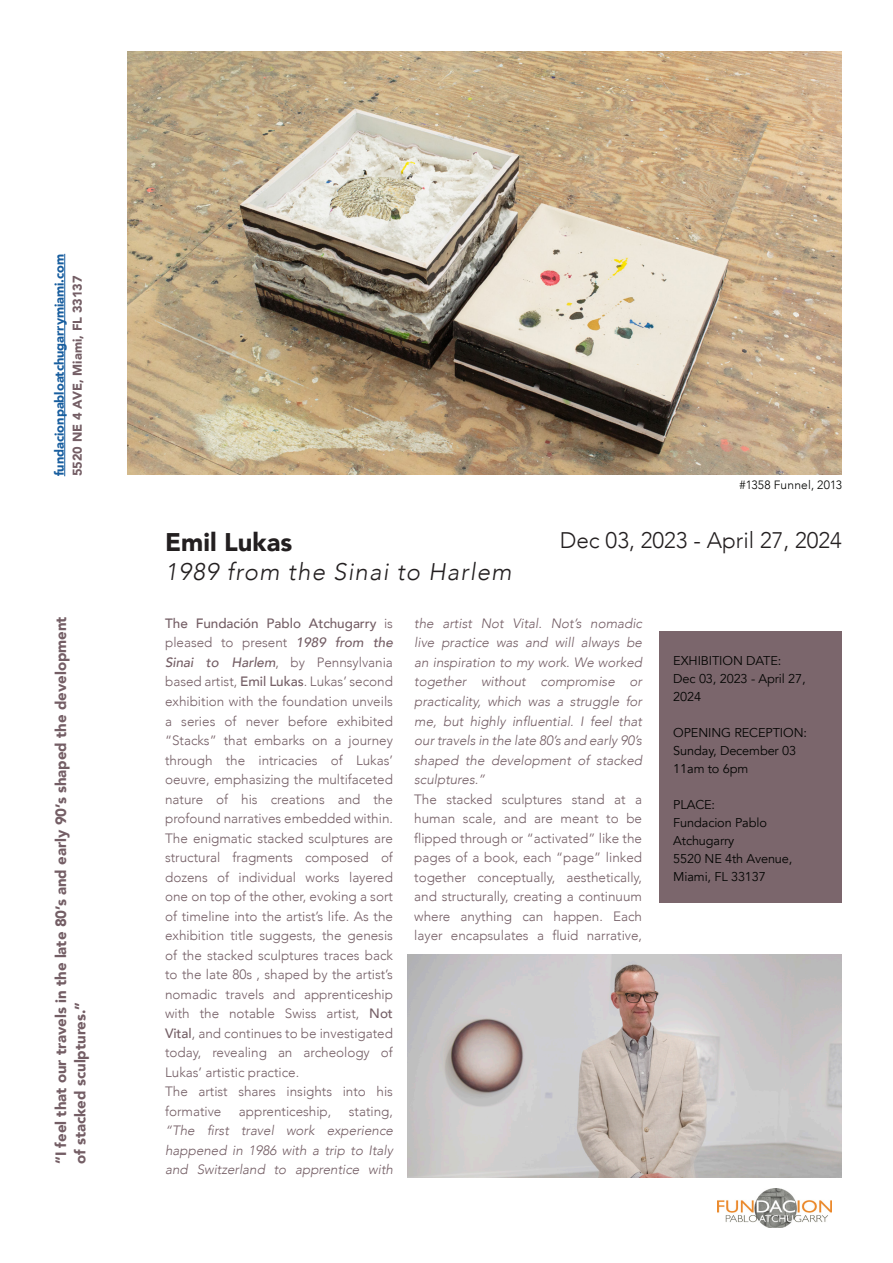
<style>
.page{position:relative;width:893px;height:1263px;background:#fff}
.page>*{position:absolute;margin:0;border:0;box-sizing:border-box;transform-origin:0 0}
.Headline_16_pt_-_Align_Left{font:900 25.5px "Avenir";color:#231f20}
.Headline_16_pt_-_Align_Left-2{font:italic 300 24px "Avenir";letter-spacing:.05em;color:#231f20}
.Headline_16_pt_-_Align_Left-3{font:300 22.5px "Avenir";color:#231f20}
.Body_Text__Bold_-_Align_Left{font:900 15px/19.5px "Avenir";color:#745e65}
.Body_Text__Regular_-_Justify{font:300 13.5px/19.5px "Avenir";color:#745e65;text-align:justify}
.Body_Text__Regular_-_Justify-2{font:italic 300 13.5px/19.5px "Avenir";color:#745e65;text-align:justify}
.Body_Text__Regular_-_Align_Left{font:12.75px/18px "Avenir";letter-spacing:-.01em;color:#040503}
.Body_Text__Regular_-_Align_Left-2{font:900 12.75px "Avenir";color:#175d9e}
.Body_Text__Regular_-_Align_Left-3{font:900 12.75px "Avenir";color:#745e65}
.t1{font:300 12px "Avenir";letter-spacing:.015em;color:#040503}
.s1{font-weight:500}
.s2{font-weight:500;font-style:italic}
.s3{font-style:normal}
</style>
<div class="page">
<img style="left:408px;top:955px;width:434px;height:223px">
<div style="left:660px;top:631px;width:182px;height:271px;background:#7b666c"></div>
<img style="left:128px;top:51px;width:714px;height:423px">
<hr style="left:64px;top:254px;width:1px;height:222px;background:#175d9e">
<img style="left:717px;top:1188px;width:114px;height:40px">
<p class="Body_Text__Regular_-_Align_Left-2" style="left:48px;top:476px;width:224px;rotate:-90deg">fundacionpabloatchugarrymiami.com</p>
<p class="Body_Text__Regular_-_Align_Left-3" style="left:66px;top:476px;width:202px;rotate:-90deg">5520 NE 4 AVE, Miami, FL 33137</p>
<p class="Body_Text__Bold_-_Align_Left" style="left:51px;top:1164px;width:549px;rotate:-90deg">“I feel that our travels in the late 80’s and early 90’s shaped the development of stacked sculptures.”</p>
<p class="Headline_16_pt_-_Align_Left" style="left:165px;top:520px;width:129px">Emil Lukas</p>
<p class="Headline_16_pt_-_Align_Left-2" style="left:165px;top:557px;width:348px">1989 from the Sinai to Harlem</p>
<p class="t1" style="left:740px;top:478px;width:104px">#1358 Funnel, 2013</p>
<p class="Headline_16_pt_-_Align_Left-3" style="left:560px;top:527px;width:284px">Dec 03, 2023 - April 27, 2024</p>
<p class="Body_Text__Regular_-_Justify" style="left:165px;top:614px;width:229px"><span class="s1">The Fundación Pablo Atchugarry</span> is pleased to present <span class="s2">1989 from the Sinai to Harlem</span>, by Pennsylvania based artist, <span class="s1">Emil Lukas</span>. Lukas’ second exhibition with the foundation unveils a series of never before exhibited “Stacks” that embarks on a journey through the intricacies of Lukas’ oeuvre, emphasizing the multifaceted nature of his creations and the profound narratives embedded within.<br>The enigmatic stacked sculptures are structural fragments composed of dozens of individual works layered one on top of the other, evoking a sort of timeline into the artist’s life. As the exhibition title suggests, the genesis of the stacked sculptures traces back to the late 80s , shaped by the artist’s nomadic travels and apprenticeship with the notable Swiss artist, <span class="s1">Not Vital</span>, and continues to be investigated today, revealing an archeology of Lukas’ artistic practice.</p>
<p class="Body_Text__Regular_-_Justify" style="left:165px;top:1082px;width:229px">The artist shares insights into his formative</p>
<p class="Body_Text__Regular_-_Justify" style="left:239px;top:1101px;width:94px">apprenticeship,</p>
<p class="Body_Text__Regular_-_Justify-2" style="left:165px;top:1101px;width:229px;text-indent:184px"><span class="s3">stating, </span>“The first travel work experience happened in 1986 with a trip to Italy and Switzerland to apprentice with</p>
<p class="Body_Text__Regular_-_Justify-2" style="left:414px;top:614px;width:229px">the artist Not Vital. Not’s nomadic live practice was and will always be an inspiration to my work. We worked together without compromise or practicality, which was a struggle for me, but highly influential. I feel that our travels in the late 80’s and early 90’s shaped the development of stacked sculptures.”</p>
<p class="Body_Text__Regular_-_Justify" style="left:414px;top:789px;width:229px">The stacked sculptures stand at a human scale, and are meant to be flipped through or “activated” like the pages of a book, each “page” linked together conceptually, aesthetically, and structurally, creating a continuum where anything can happen. Each layer encapsulates a fluid narrative,</p>
<p class="Body_Text__Regular_-_Align_Left" style="left:673px;top:651px;width:110px">EXHIBITION DATE:</p>
<p class="Body_Text__Regular_-_Align_Left" style="left:673px;top:669px;width:134px">Dec 03, 2023 - April 27,<br>2024</p>
<p class="Body_Text__Regular_-_Align_Left" style="left:673px;top:723px;width:135px">OPENING RECEPTION:</p>
<p class="Body_Text__Regular_-_Align_Left" style="left:673px;top:741px;width:124px">Sunday, December 03</p>
<p class="Body_Text__Regular_-_Align_Left" style="left:673px;top:759px;width:77px">11am to 6pm</p>
<p class="Body_Text__Regular_-_Align_Left" style="left:673px;top:795px;width:43px">PLACE:</p>
<p class="Body_Text__Regular_-_Align_Left" style="left:673px;top:813px;width:95px">Fundacion Pablo<br>Atchugarry</p>
<p class="Body_Text__Regular_-_Align_Left" style="left:673px;top:849px;width:121px">5520 NE 4th Avenue,<br>Miami, FL 33137</p>
</div>
